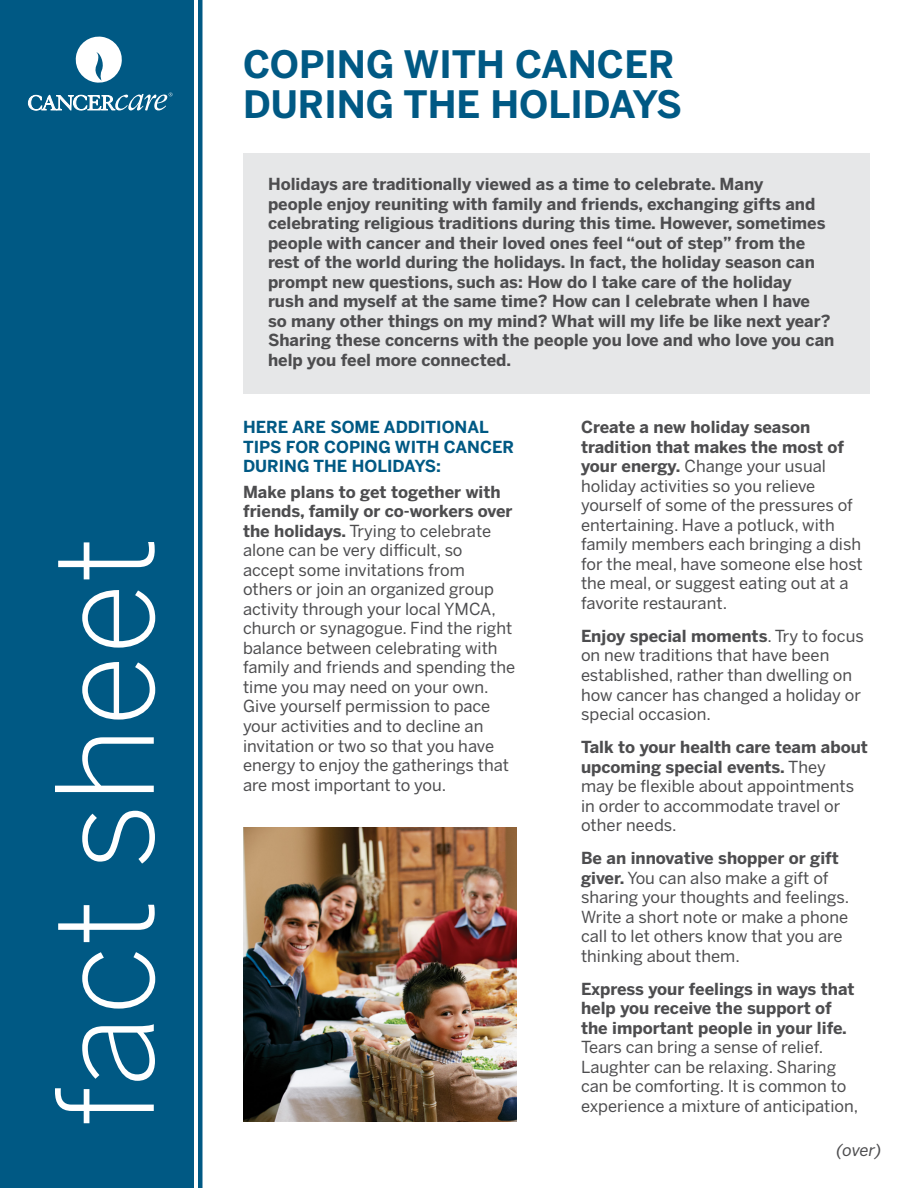
<style>
.page{position:relative;width:918px;height:1188px;background:#fff}
.page>*{position:absolute;margin:0;border:0;box-sizing:border-box;transform-origin:0 0}
.t1{font:300 133.5px "Benton Sans";color:#fff}
.t2{font:700 37.5px/40.5px "Benton Sans";color:#005984}
.t3{font:16.5px/19.5px "Benton Sans";color:#4d4d4f}
.t4{font:700 16.5px/19.5px "Benton Sans";color:#4d4d4f}
.t5{font:700 16.5px/19.5px "Benton Sans";color:#005984}
.t6{font:italic 16.5px "Benton Sans";color:#4d4d4f}
.s1{font-weight:700}
</style>
<div class="page">
<div style="left:0;top:0;width:193px;height:1188px;background:#005984"></div>
<hr style="left:198px;top:0;width:4px;height:1188px;background:#005984">
<div style="left:243px;top:154px;width:626px;height:240px;background:#e6e7e8"></div>
<svg style="left:75px;top:36px;width:47px;height:47px"></svg>
<svg style="left:28px;top:93px;width:144px;height:17px"></svg>
<img style="left:243px;top:827px;width:273px;height:294px">
<h1 class="t1" style="left:27px;top:1127px;width:592px;rotate:-90deg">fact sheet</h1>
<h2 class="t2" style="left:243px;top:43px;width:441px">COPING WITH CANCER<br>DURING THE HOLIDAYS</h2>
<p class="t4" style="left:268px;top:174px;width:568px">Holidays are traditionally viewed as a time to celebrate. Many<br>people enjoy reuniting with family and friends, exchanging gifts and celebrating religious traditions during this time. However, sometimes people with cancer and their loved ones feel “out of step” from the rest of the world during the holidays. In fact, the holiday season can prompt new questions, such as: How do I take care of the holiday<br>rush and myself at the same time? How can I celebrate when I have<br>so many other things on my mind? What will my life be like next year?<br>Sharing these concerns with the people you love and who love you can help you feel more connected.</p>
<p class="t5" style="left:243px;top:417px;width:273px">HERE ARE SOME ADDITIONAL<br>TIPS FOR COPING WITH CANCER<br>DURING THE HOLIDAYS:</p>
<p class="t3" style="left:243px;top:482px;width:274px"><span class="s1">Make plans to get together with friends, family or co-workers over the holidays.</span> Trying to celebrate alone can be very difficult, so accept some invitations from others or join an organized group activity through your local YMCA, church or synagogue. Find the right balance between celebrating with family and friends and spending the time you may need on your own.<br>Give yourself permission to pace your activities and to decline an invitation or two so that you have energy to enjoy the gatherings that are most important to you.</p>
<p class="t3" style="left:581px;top:418px;width:283px"><span class="s1">Create a new holiday season tradition that makes the most of your energy.</span> Change your usual holiday activities so you relieve yourself of some of the pressures of entertaining. Have a potluck, with family members each bringing a dish for the meal, have someone else host the meal, or suggest eating out at a favorite restaurant.</p>
<p class="t3" style="left:581px;top:626px;width:284px"><span class="s1">Enjoy special moments</span>. Try to focus on new traditions that have been established, rather than dwelling on how cancer has changed a holiday or special occasion.</p>
<p class="t3" style="left:581px;top:737px;width:288px"><span class="s1">Talk to your health care team about upcoming special events.</span> They<br>may be flexible about appointments in order to accommodate travel or other needs.</p>
<p class="t3" style="left:581px;top:848px;width:270px"><span class="s1">Be an innovative shopper or gift giver.</span> You can also make a gift of sharing your thoughts and feelings.<br>Write a short note or make a phone call to let others know that you are thinking about them.</p>
<p class="t4" style="left:581px;top:979px;width:275px">Express your feelings in ways that help you receive the support of the important people in your life.</p>
<p class="t3" style="left:581px;top:1037px;width:279px">Tears can bring a sense of relief.<br>Laughter can be relaxing. Sharing can be comforting. It is common to experience a mixture of anticipation,</p>
<p class="t6" style="left:836px;top:1140px;width:47px">(over)</p>
</div>
